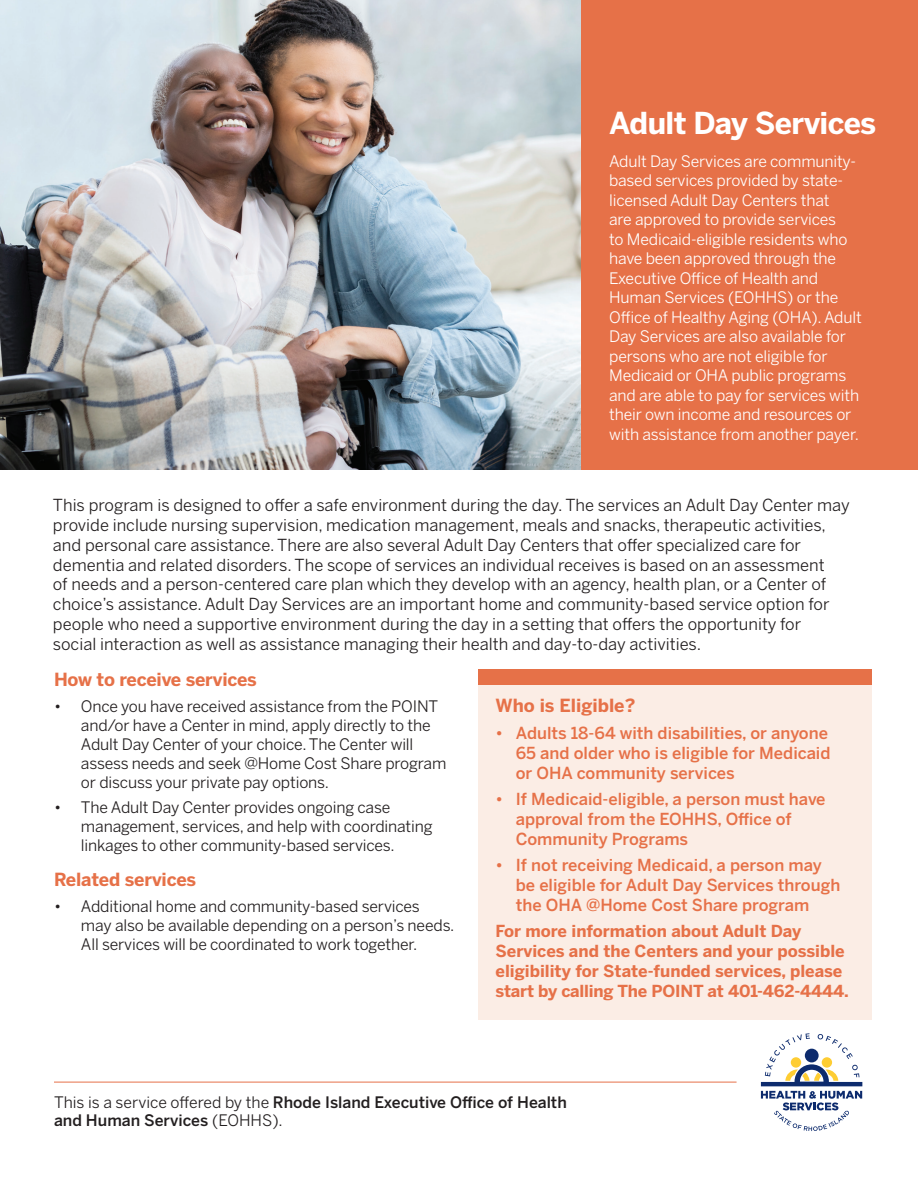
<style>
.page{position:relative;width:918px;height:1188px;background:#fff}
.page>*{position:absolute;margin:0;border:0;box-sizing:border-box;transform-origin:0 0}
.t1{font:700 30px "Benton Sans";letter-spacing:-.02em;color:#fff}
.t2{font:700 18px "Benton Sans";letter-spacing:-.01em;color:#e67148}
.t3{font:16.5px/19.8px "Benton Sans";color:#231f20}
.t4{font:500 16.5px/19.8px "Benton Sans";color:#e67148}
.t5{font:700 16.5px/19.8px "Benton Sans";color:#e67148}
.t6{font:15.75px/18.9px "Benton Sans";letter-spacing:-.01em;color:#231f20}
.t7{font:15.75px/19.5px "Benton Sans";letter-spacing:-.01em;color:#fff}
.t8{font:500 15.75px/18.9px "Benton Sans";color:#231f20}
.s1{font-weight:400}
</style>
<div class="page">
<img style="left:0;top:0;width:581px;height:470px">
<div style="left:581px;top:0;width:337px;height:470px;background:#e67148"></div>
<div style="left:478px;top:669px;width:394px;height:351px;background:#fbede5"></div>
<div style="left:478px;top:669px;width:394px;height:15px;background:#e67148"></div>
<svg style="left:761px;top:1033px;width:101px;height:98px"></svg>
<hr style="left:54px;top:1082px;width:683px;height:1px;background:#e67148">
<h1 class="t1" style="left:609px;top:105px;width:268px">Adult Day Services</h1>
<p class="t7" style="left:609px;top:151px;width:254px">Adult Day Services are community&shy;based services provided by state&shy;licensed Adult Day Centers that<br>are approved to provide services<br>to Medicaid-eligible residents who have been approved through the Executive Office of Health and Human Services (EOHHS) or the Office of Healthy Aging (OHA). Adult Day Services are also available for persons who are not eligible for Medicaid or OHA public programs and are able to pay for services with their own income and resources or with assistance from another payer.</p>
<p class="t3" style="left:53px;top:495px;width:798px">This program is designed to offer a safe environment during the day. The services an Adult Day Center may provide include nursing supervision, medication management, meals and snacks, therapeutic activities, and personal care assistance. There are also several Adult Day Centers that offer specialized care for dementia and related disorders. The scope of services an individual receives is based on an assessment<br>of needs and a person-centered care plan which they develop with an agency, health plan, or a Center of choice’s assistance. Adult Day Services are an important home and community-based service option for people who need a supportive environment during the day in a setting that offers the opportunity for<br>social interaction as well as assistance managing their health and day-to-day activities.</p>
<p class="t2" style="left:54px;top:669px;width:204px">How to receive services</p>
<p class="t6" style="left:81px;top:697px;width:367px;text-indent:-27px">• Once you have received assistance from the POINT and/or have a Center in mind, apply directly to the Adult Day Center of your choice. The Center will assess needs and seek @Home Cost Share program or discuss your private pay options.</p>
<p class="t6" style="left:81px;top:798px;width:353px;text-indent:-27px">• The Adult Day Center provides ongoing case management, services, and help with coordinating linkages to other community-based services.</p>
<p class="t2" style="left:54px;top:869px;width:144px">Related services</p>
<p class="t6" style="left:81px;top:896px;width:375px;text-indent:-27px">• Additional home and community-based services may also be available depending on a person’s needs.<br>All services will be coordinated to work together.</p>
<p class="t2" style="left:496px;top:695px;width:141px">Who is Eligible?</p>
<p class="t4" style="left:516px;top:723px;width:316px;text-indent:-20px">• Adults 18-64 with disabilities, or anyone<br>65 and older who is eligible for Medicaid or OHA community services</p>
<p class="t4" style="left:516px;top:789px;width:311px;text-indent:-20px">• If Medicaid-eligible, a person must have approval from the EOHHS, Office of<br>Community Programs</p>
<p class="t4" style="left:516px;top:855px;width:326px;text-indent:-20px">• If not receiving Medicaid, a person may be eligible for Adult Day Services through the OHA @Home Cost Share program</p>
<p class="t5" style="left:496px;top:921px;width:355px">For more information about Adult Day Services and the Centers and your possible eligibility for State-funded services, please start by calling The POINT at 401-462-4444.</p>
<p class="t8" style="left:54px;top:1092px;width:514px"><span class="s1">This is a service offered by the</span> Rhode Island Executive Office of Health and Human Services <span class="s1">(EOHHS).</span></p>
</div>
